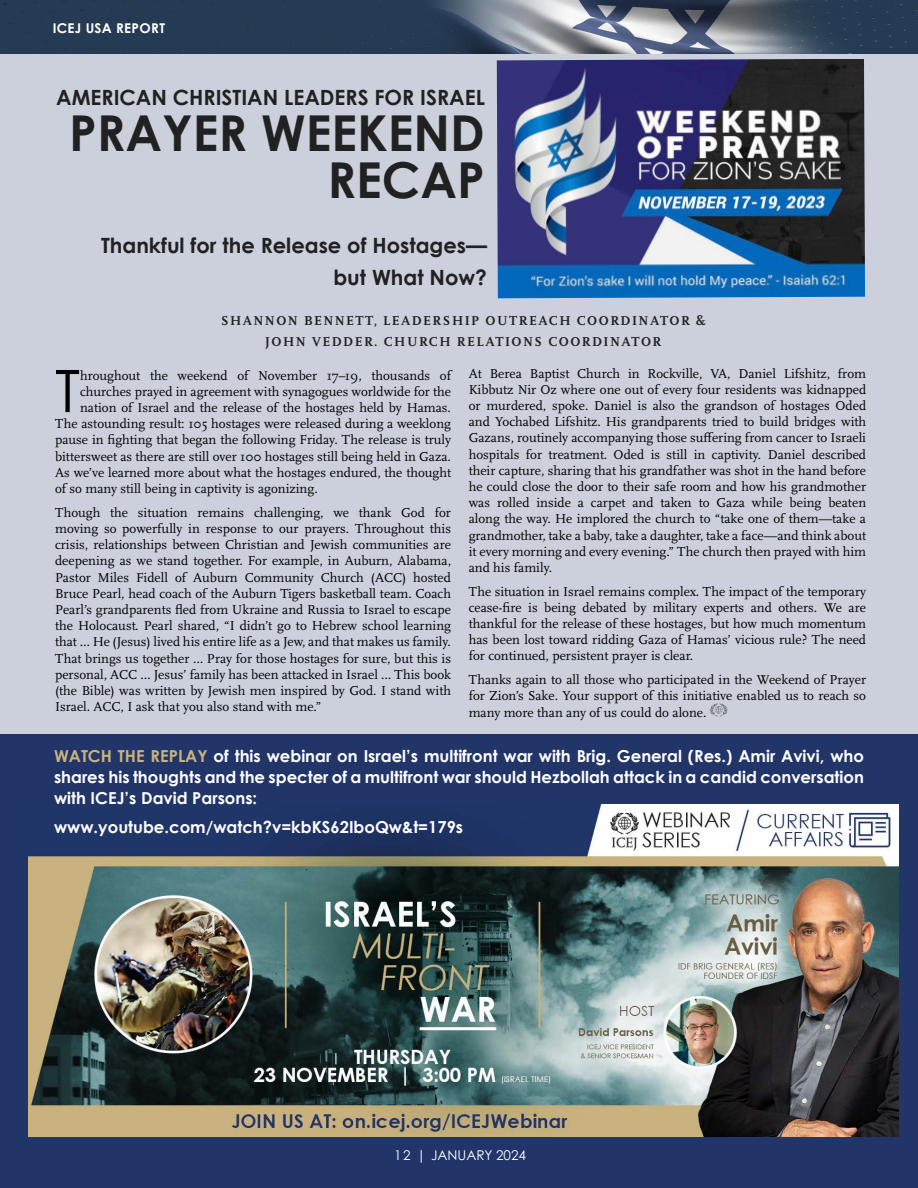
<style>
.page{position:relative;width:918px;height:1188px;background:#fff}
.page>*{position:absolute;margin:0;border:0;box-sizing:border-box;transform-origin:0 0}
.t1{font:58.65px "Century Gothic";color:#000}
.t2{font:700 49.5px/46.5px "Century Gothic";color:#212121;text-align:right}
.t3{font:700 21px/31.5px "Century Gothic";color:#212121;text-align:right}
.t4{font:700 16.5px/21px "Century Gothic";color:#fefdff;text-align:justify}
.t5{font:13.5px/16.2px "Scala Pro";color:#000;text-align:justify}
.t6{font:700 13.5px/21px "Scala Pro";letter-spacing:.11em;color:#212121;text-align:center}
.t7{font:13.5px "Century Gothic Pro";color:#fff}
.t8{font:700 13.5px "Century Gothic Pro";letter-spacing:.02em;color:#fff}
.s1{color:#c9b27e}
</style>
<div class="page">
<div style="left:0;top:735px;width:918px;height:453px;background:#213568"></div>
<div style="left:0;top:52px;width:918px;height:684px;background:#ccd0dc"></div>
<img style="left:28px;top:804px;width:870px;height:333px">
<svg style="left:710px;top:703px;width:17px;height:14px"></svg>
<img style="left:497px;top:59px;width:368px;height:239px">
<div style="left:0;top:0;width:918px;height:54px;background:#253b53"></div>
<img style="left:423px;top:0;width:471px;height:54px">
<p class="t8" style="left:53px;top:20px;width:114px">ICEJ USA REPORT</p>
<h3 class="t3" style="left:56px;top:80px;width:430px">AMERICAN CHRISTIAN LEADERS FOR ISRAEL</h3>
<h2 class="t2" style="left:69px;top:108px;width:417px">PRAYER WEEKEND<br>RECAP</h2>
<h3 class="t3" style="left:101px;top:229px;width:387px">Thankful for the Release of Hostages— but What Now?</h3>
<p class="t6" style="left:221px;top:310px;width:486px">SHANNON BENNETT, LEADERSHIP OUTREACH COORDINATOR &amp;<br>JOHN VEDDER. CHURCH RELATIONS COORDINATOR</p>
<h1 class="t1" style="left:55px;top:350px;width:26px">T</h1>
<p class="t5" style="left:80px;top:367px;width:373px">hroughout the weekend of November 17–19, thousands of</p>
<p class="t5" style="left:80px;top:384px;width:373px">churches prayed in agreement with synagogues worldwide for the</p>
<p class="t5" style="left:80px;top:400px;width:373px">nation of Israel and the release of the hostages held by Hamas.</p>
<p class="t5" style="left:55px;top:416px;width:397px">The astounding result: 105 hostages were released during a weeklong</p>
<p class="t5" style="left:55px;top:432px;width:398px">pause in fighting that began the following Friday. The release is truly</p>
<p class="t5" style="left:55px;top:448px;width:397px">bittersweet as there are still over 100 hostages still being held in Gaza.</p>
<p class="t5" style="left:55px;top:465px;width:398px">As we’ve learned more about what the hostages endured, the thought</p>
<p class="t5" style="left:55px;top:481px;width:264px">of so many still being in captivity is agonizing.</p>
<p class="t5" style="left:55px;top:504px;width:398px">Though the situation remains challenging, we thank God for moving so powerfully in response to our prayers. Throughout this crisis, relationships between Christian and Jewish communities are deepening as we stand together. For example, in Auburn, Alabama, Pastor Miles Fidell of Auburn Community Church (ACC) hosted Bruce Pearl, head coach of the Auburn Tigers basketball team. Coach Pearl’s grandparents fled from Ukraine and Russia to Israel to escape the Holocaust. Pearl shared, “I didn’t go to Hebrew school learning that … He (Jesus) lived his entire life as a Jew, and that makes us family.<br>That brings us together … Pray for those hostages for sure, but this is personal, ACC … Jesus’ family has been attacked in Israel … This book (the Bible) was written by Jewish men inspired by God. I stand with Israel. ACC, I ask that you also stand with me.”</p>
<p class="t5" style="left:469px;top:365px;width:399px">At Berea Baptist Church in Rockville, VA, Daniel Lifshitz, from Kibbutz Nir Oz where one out of every four residents was kidnapped or murdered, spoke. Daniel is also the grandson of hostages Oded and Yochabed Lifshitz. His grandparents tried to build bridges with Gazans, routinely accompanying those suffering from cancer to Israeli hospitals for treatment. Oded is still in captivity. Daniel described their capture, sharing that his grandfather was shot in the hand before he could close the door to their safe room and how his grandmother was rolled inside a carpet and taken to Gaza while being beaten along the way. He implored the church to “take one of them—take a grandmother, take a baby, take a daughter, take a face—and think about it every morning and every evening.” The church then prayed with him and his family.</p>
<p class="t5" style="left:469px;top:583px;width:399px">The situation in Israel remains complex. The impact of the temporary cease-fire is being debated by military experts and others. We are thankful for the release of these hostages, but how much momentum has been lost toward ridding Gaza of Hamas’ vicious rule? The need for continued, persistent prayer is clear.</p>
<p class="t5" style="left:469px;top:672px;width:399px">Thanks again to all those who participated in the Weekend of Prayer for Zion’s Sake. Your support of this initiative enabled us to reach so many more than any of us could do alone.</p>
<p class="t4" style="left:54px;top:745px;width:812px"><span class="s1">WATCH THE REPLAY</span> of this webinar on Israel’s multifront war with Brig. General (Res.) Amir Avivi, who shares his thoughts and the specter of a multifront war should Hezbollah attack in a candid conversation with ICEJ’s David Parsons:</p>
<p class="t4" style="left:54px;top:816px;width:411px">www.youtube.com/watch?v=kbKS62IboQw&amp;t=179s</p>
<p class="t7" style="left:394px;top:1146px;width:133px">12 | JANUARY 2024</p>
</div>
